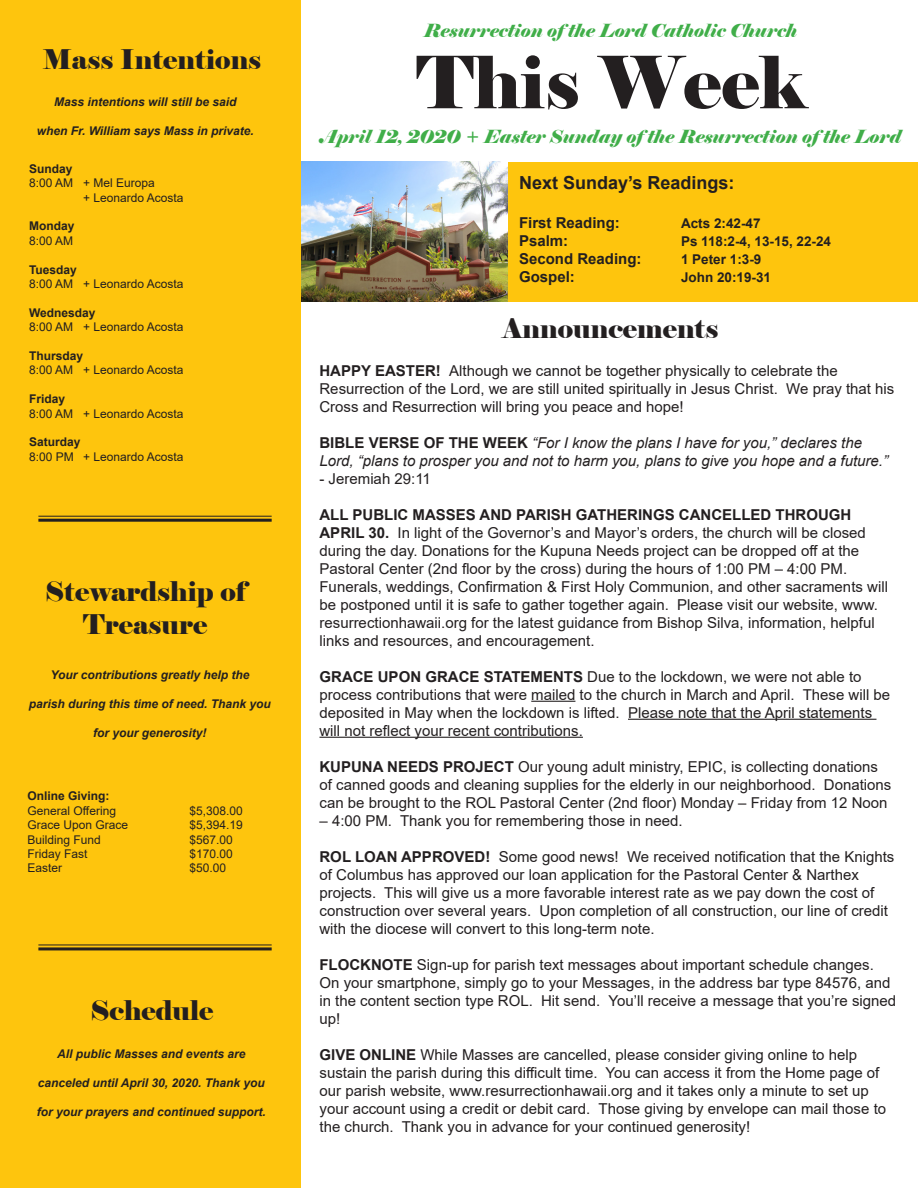
<style>
.page{position:relative;width:918px;height:1188px;background:#fff}
.page>*{position:absolute;margin:0;border:0;box-sizing:border-box;transform-origin:0 0}
.t1{font:72px "Elephant";color:#231f20}
.t2{font:27px/32.4px "Elephant";color:#231f20;text-align:center}
.t3{font:italic 18px "Elephant";color:#40ae49}
.t4{font:700 18px "Arial";color:#231f20}
.t5{font:15px/18px "Arial";color:#231f20}
.t6{font:italic 15px/18px "Arial";color:#231f20}
.t7{font:700 15px "Arial";color:#231f20}
.t8{font:700 13.5px "Arial";color:#231f20}
.t9{font:italic 700 12px "Arial";color:#231f20}
.t10{font:12px/14.4px "Arial";color:#231f20}
.t11{font:700 12px "Arial";color:#231f20}
.s1{font-weight:700}
.s2{font-weight:700;font-style:normal}
</style>
<div class="page">
<img style="left:301px;top:162px;width:208px;height:139px">
<div style="left:0;top:0;width:301px;height:1188px;background:#fec50d"></div>
<div style="left:509px;top:162px;width:409px;height:139px;background:#fec50d"></div>
<hr style="left:38px;top:516px;width:234px;height:1px;background:#231f20">
<hr style="left:38px;top:519px;width:234px;height:3px;background:#231f20">
<hr style="left:38px;top:944px;width:234px;height:1px;background:#231f20">
<hr style="left:38px;top:947px;width:234px;height:3px;background:#231f20">
<hr style="left:531px;top:701px;width:44px;height:1px;background:#231f20">
<hr style="left:628px;top:719px;width:248px;height:1px;background:#231f20">
<hr style="left:320px;top:737px;width:263px;height:1px;background:#231f20">
<h2 class="t2" style="left:43px;top:44px;width:220px">Mass Intentions</h2>
<p class="t9" style="left:54px;top:95px;width:184px">Mass intentions will still be said</p>
<p class="t9" style="left:37px;top:124px;width:219px">when Fr. William says Mass in private.</p>
<p class="t11" style="left:29px;top:162px;width:45px">Sunday</p>
<p class="t10" style="left:83px;top:176px;width:102px;text-indent:-54px">8:00 AM + Mel Europa<br>+ Leonardo Acosta</p>
<p class="t11" style="left:29px;top:219px;width:47px">Monday</p>
<p class="t10" style="left:29px;top:233px;width:46px">8:00 AM</p>
<p class="t11" style="left:29px;top:263px;width:49px">Tuesday</p>
<p class="t10" style="left:29px;top:277px;width:156px">8:00 AM + Leonardo Acosta</p>
<p class="t11" style="left:29px;top:306px;width:68px">Wednesday</p>
<p class="t10" style="left:29px;top:320px;width:156px">8:00 AM + Leonardo Acosta</p>
<p class="t11" style="left:29px;top:349px;width:56px">Thursday</p>
<p class="t10" style="left:29px;top:363px;width:156px">8:00 AM + Leonardo Acosta</p>
<p class="t11" style="left:29px;top:392px;width:38px">Friday</p>
<p class="t10" style="left:29px;top:406px;width:156px">8:00 AM + Leonardo Acosta</p>
<p class="t11" style="left:29px;top:435px;width:53px">Saturday</p>
<p class="t10" style="left:29px;top:449px;width:156px">8:00 PM + Leonardo Acosta</p>
<h2 class="t2" style="left:45px;top:576px;width:202px">Stewardship of<br>Treasure</h2>
<p class="t9" style="left:50px;top:668px;width:200px">Your contributions greatly help the</p>
<p class="t9" style="left:29px;top:697px;width:244px">parish during this time of need. Thank you</p>
<p class="t9" style="left:93px;top:726px;width:115px">for your generosity!</p>
<p class="t11" style="left:28px;top:790px;width:84px">Online Giving:</p>
<p class="t10" style="left:28px;top:803px;width:90px">General Offering</p>
<p class="t10" style="left:190px;top:803px;width:55px">$5,308.00</p>
<p class="t10" style="left:28px;top:818px;width:102px">Grace Upon Grace</p>
<p class="t10" style="left:190px;top:818px;width:55px">$5,394.19</p>
<p class="t10" style="left:28px;top:832px;width:75px">Building Fund</p>
<p class="t10" style="left:190px;top:832px;width:45px">$567.00</p>
<p class="t10" style="left:28px;top:847px;width:62px">Friday Fast</p>
<p class="t10" style="left:190px;top:847px;width:45px">$170.00</p>
<p class="t10" style="left:28px;top:861px;width:36px">Easter</p>
<p class="t10" style="left:190px;top:861px;width:38px">$50.00</p>
<h2 class="t2" style="left:90px;top:995px;width:125px">Schedule</h2>
<p class="t9" style="left:57px;top:1047px;width:190px">All public Masses and events are</p>
<p class="t9" style="left:38px;top:1076px;width:228px">canceled until April 30, 2020. Thank you</p>
<p class="t9" style="left:37px;top:1105px;width:230px">for your prayers and continued support.</p>
<p class="t3" style="left:424px;top:20px;width:375px">Resurrection ofthe Lord Catholic Church</p>
<h1 class="t1" style="left:416px;top:39px;width:390px">This Week</h1>
<p class="t3" style="left:320px;top:125px;width:583px">April 12, 2020 + Easter Sunday ofthe Resurrection ofthe Lord</p>
<p class="t4" style="left:519px;top:172px;width:217px">Next Sunday’s Readings:</p>
<p class="t7" style="left:519px;top:215px;width:102px">First Reading:</p>
<p class="t8" style="left:681px;top:216px;width:81px">Acts 2:42-47</p>
<p class="t7" style="left:519px;top:233px;width:51px">Psalm:</p>
<p class="t8" style="left:681px;top:234px;width:152px">Ps 118:2-4, 13-15, 22-24</p>
<p class="t7" style="left:519px;top:251px;width:124px">Second Reading:</p>
<p class="t8" style="left:681px;top:252px;width:82px">1 Peter 1:3-9</p>
<p class="t7" style="left:519px;top:269px;width:57px">Gospel:</p>
<p class="t8" style="left:681px;top:270px;width:92px">John 20:19-31</p>
<h2 class="t2" style="left:502px;top:313px;width:218px">Announcements</h2>
<p class="t5" style="left:320px;top:361px;width:576px"><span class="s1">HAPPY EASTER!</span> Although we cannot be together physically to celebrate the<br>Resurrection of the Lord, we are still united spiritually in Jesus Christ. We pray that his<br>Cross and Resurrection will bring you peace and hope!</p>
<p class="t6" style="left:320px;top:433px;width:570px"><span class="s2">BIBLE VERSE OF THE WEEK</span> “For I know the plans I have for you,” declares the<br>Lord, “plans to prosper you and not to harm you, plans to give you hope and a future.”</p>
<p class="t5" style="left:320px;top:469px;width:113px">- Jeremiah 29:11</p>
<p class="t5" style="left:320px;top:505px;width:570px"><span class="s1">ALL PUBLIC MASSES AND PARISH GATHERINGS CANCELLED THROUGH APRIL 30.</span> In light of the Governor’s and Mayor’s orders, the church will be closed during the day. Donations for the Kupuna Needs project can be dropped off at the Pastoral Center (2nd floor by the cross) during the hours of 1:00 PM – 4:00 PM.<br>Funerals, weddings, Confirmation &amp; First Holy Communion, and other sacraments will be postponed until it is safe to gather together again. Please visit our website, www. resurrectionhawaii.org for the latest guidance from Bishop Silva, information, helpful links and resources, and encouragement.</p>
<p class="t5" style="left:320px;top:667px;width:572px"><span class="s1">GRACE UPON GRACE STATEMENTS</span> Due to the lockdown, we were not able to process contributions that were mailed to the church in March and April. These will be deposited in May when the lockdown is lifted. Please note that the April statements will not reflect your recent contributions.</p>
<p class="t5" style="left:320px;top:757px;width:573px"><span class="s1">KUPUNA NEEDS PROJECT</span> Our young adult ministry, EPIC, is collecting donations of canned goods and cleaning supplies for the elderly in our neighborhood. Donations can be brought to the ROL Pastoral Center (2nd floor) Monday – Friday from 12 Noon</p>
<p class="t5" style="left:320px;top:811px;width:365px">– 4:00 PM. Thank you for remembering those in need.</p>
<p class="t5" style="left:320px;top:847px;width:576px"><span class="s1">ROL LOAN APPROVED!</span> Some good news! We received notification that the Knights of Columbus has approved our loan application for the Pastoral Center &amp; Narthex projects. This will give us a more favorable interest rate as we pay down the cost of construction over several years. Upon completion of all construction, our line of credit with the diocese will convert to this long-term note.</p>
<p class="t5" style="left:320px;top:955px;width:578px"><span class="s1">FLOCKNOTE</span> Sign-up for parish text messages about important schedule changes.<br>On your smartphone, simply go to your Messages, in the address bar type 84576, and in the content section type ROL. Hit send. You’ll receive a message that you’re signed up!</p>
<p class="t5" style="left:320px;top:1045px;width:568px"><span class="s1">GIVE ONLINE</span> While Masses are cancelled, please consider giving online to help sustain the parish during this difficult time. You can access it from the Home page of our parish website, www.resurrectionhawaii.org and it takes only a minute to set up your account using a credit or debit card. Those giving by envelope can mail those to the church. Thank you in advance for your continued generosity!</p>
</div>
